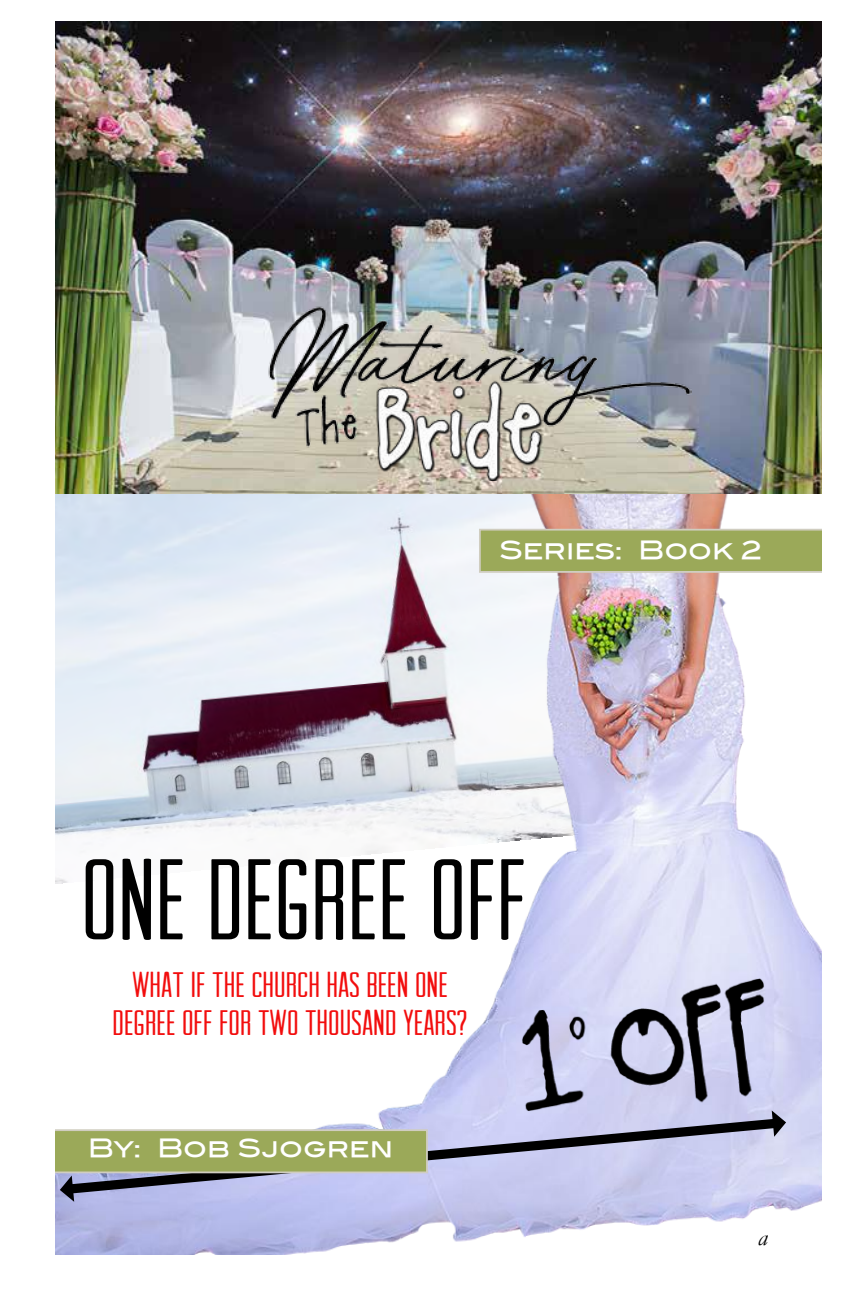
<style>
.page{position:relative;width:864px;height:1296px;background:#fff}
.page>*{position:absolute;margin:0;border:0;box-sizing:border-box;transform-origin:0 0}
.t1{font:115.2px "Arvil Sans";color:#000}
.t2{font:36px/38px "Arvil Sans";color:#f20d0d;text-align:center}
.t3{font:25.2px "Blair Md ITCTT Medium";color:#fff}
.t4{font:italic 24px "Garamond";color:#000}
</style>
<div class="page">
<img style="left:55px;top:493px;width:767px;height:761px">
<img style="left:522px;top:978px;width:243px;height:132px">
<svg style="left:60px;top:1110px;width:726px;height:92px;background:#b9bbd9"></svg>
<img style="left:55px;top:22px;width:767px;height:471px">
<div style="left:24px;top:1129px;width:404px;height:44px;background:#9ba959;border:2px solid #d0cdc0"></div>
<img style="left:267px;top:303px;width:424px;height:178px">
<svg style="left:479px;top:529px;width:343px;height:44px;background:#9fac61"></svg>
<div style="left:0;top:0;width:55px;height:1296px;background:#fff"></div>
<p class="t3" style="left:500px;top:534px;width:264px">Series: Book 2</p>
<h1 class="t1" style="left:81px;top:832px;width:448px">ONE DEGREE OFF</h1>
<p class="t2" style="left:112px;top:966px;width:357px">WHAT IF THE CHURCH HAS BEEN ONE<br>DEGREE OFF FOR TWO THOUSAND YEARS?</p>
<p class="t3" style="left:88px;top:1133px;width:307px">By: Bob Sjogren</p>
<p class="t4" style="left:758px;top:1229px;width:11px">a</p>
</div>
